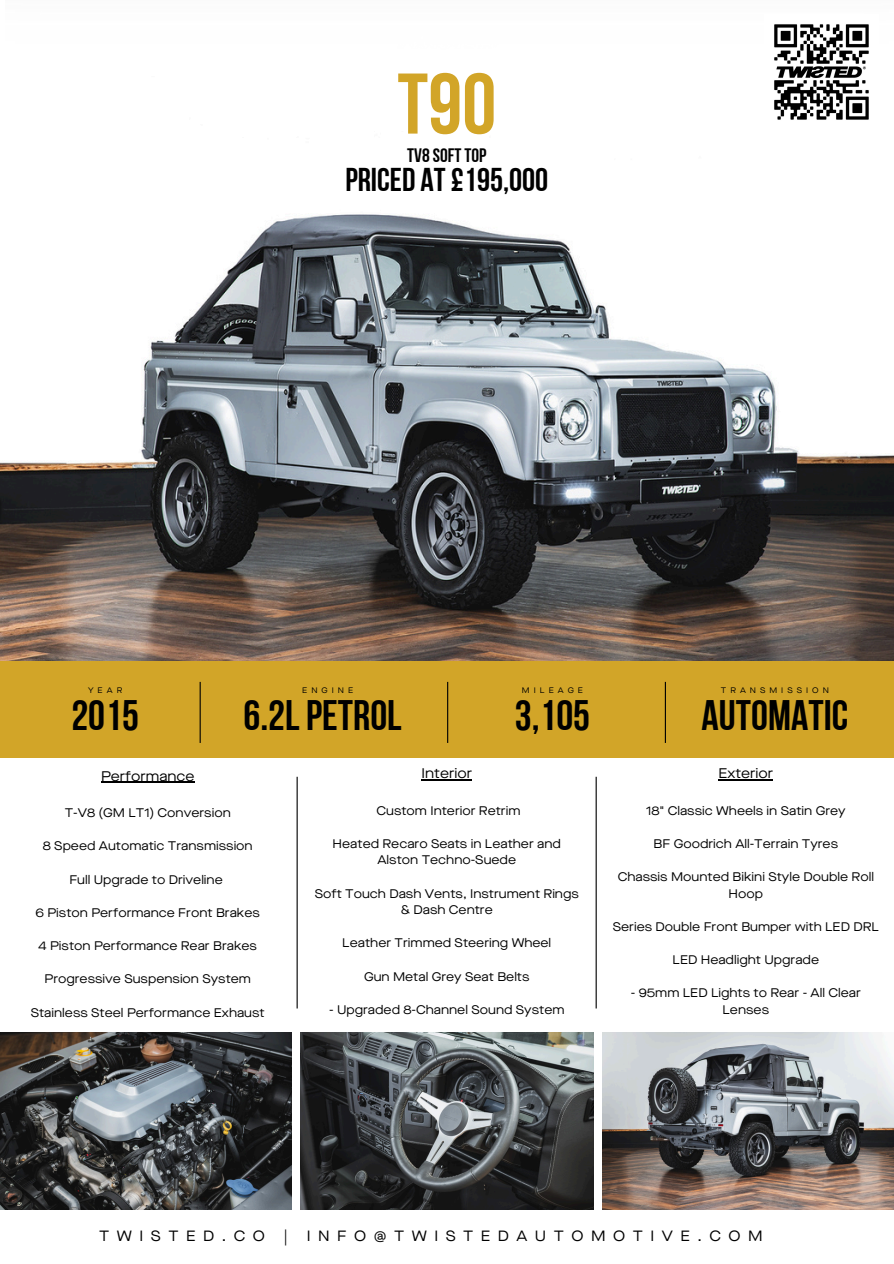
<style>
.page{position:relative;width:894px;height:1264px;background:#fff}
.page>*{position:absolute;margin:0;border:0;box-sizing:border-box;transform-origin:0 0}
.t1{font:85.8px "Bebas Neue Cyrillic";color:#d2a528}
.t2{font:42.6px "Bebas Neue Cyrillic";color:#000}
.t3{font:32.85px "Bebas Neue Cyrillic";color:#000}
.t4{font:19.35px "Bebas Neue Cyrillic";color:#000}
.t5{font:expanded 14.85px "Maison Neue";letter-spacing:.505em;color:#000}
.t6{font:expanded 13.95px "Maison Neue";color:#000}
.t7{font:expanded 12.45px/16.6px "Maison Neue";color:#000;text-align:center}
.t8{font:expanded 7.95px "Maison Neue";letter-spacing:.505em;color:#000}
</style>
<div class="page">
<img style="left:0;top:214px;width:893px;height:447px">
<img style="left:602px;top:1032px;width:291px;height:177px">
<img style="left:300px;top:1032px;width:293px;height:176px">
<img style="left:0;top:1032px;width:291px;height:176px">
<div style="left:0;top:661px;width:893px;height:97px;background:#d2a528"></div>
<hr style="left:199px;top:682px;width:2px;height:61px;background:#000">
<hr style="left:447px;top:682px;width:1px;height:61px;background:#000">
<hr style="left:664px;top:682px;width:1px;height:61px;background:#000">
<img style="left:774px;top:24px;width:95px;height:96px">
<hr style="left:101px;top:781px;width:93px;height:2px;background:#000">
<hr style="left:421px;top:779px;width:51px;height:1px;background:#000">
<hr style="left:718px;top:779px;width:55px;height:1px;background:#000">
<hr style="left:296px;top:776px;width:1px;height:232px;background:#000">
<hr style="left:595px;top:776px;width:1px;height:232px;background:#000">
<p class="t1" style="left:397px;top:69px;width:100px">T90</p>
<h3 class="t3" style="left:345px;top:166px;width:204px">PRICED AT£195,000</h3>
<p class="t4" style="left:407px;top:148px;width:81px">TV8SOFTTOP</p>
<p class="t8" style="left:88px;top:686px;width:36px">YEAR</p>
<p class="t2" style="left:71px;top:698px;width:69px">2015</p>
<p class="t8" style="left:302px;top:686px;width:53px">ENGINE</p>
<h1 class="t2" style="left:243px;top:698px;width:160px">6.2LPETROL</h1>
<p class="t8" style="left:522px;top:686px;width:63px">MILEAGE</p>
<h3 class="t2" style="left:514px;top:698px;width:77px">3,105</h3>
<h4 class="t8" style="left:720px;top:686px;width:110px">TRANSMISSION</h4>
<p class="t2" style="left:701px;top:698px;width:148px">AUTOMATIC</p>
<h2 class="t6" style="left:101px;top:768px;width:95px">Performance</h2>
<p class="t7" style="left:65px;top:805px;width:167px">T-V8 (GM LT1) Conversion</p>
<p class="t7" style="left:43px;top:838px;width:211px">8 Speed Automatic Transmission</p>
<h3 class="t7" style="left:69px;top:871px;width:155px">Full Upgrade to Driveline</h3>
<p class="t7" style="left:36px;top:904px;width:226px">6 Piston Performance Front Brakes</p>
<p class="t7" style="left:38px;top:938px;width:220px">4 Piston Performance Rear Brakes</p>
<h3 class="t7" style="left:44px;top:971px;width:208px">Progressive Suspension System</h3>
<h6 class="t7" style="left:31px;top:1004px;width:235px">Stainless Steel Performance Exhaust</h6>
<p class="t6" style="left:421px;top:765px;width:52px">Interior</p>
<p class="t7" style="left:376px;top:802px;width:145px">Custom Interior Retrim</p>
<p class="t7" style="left:332px;top:835px;width:230px">Heated Recaro Seats in Leather and<br>Alston Techno-Suede</p>
<p class="t7" style="left:314px;top:885px;width:265px">Soft Touch Dash Vents, Instrument Rings &amp; Dash Centre</p>
<p class="t7" style="left:342px;top:935px;width:210px">Leather Trimmed Steering Wheel</p>
<p class="t7" style="left:364px;top:968px;width:167px">Gun Metal Grey Seat Belts</p>
<p class="t7" style="left:329px;top:1001px;width:237px">- Upgraded 8-Channel Sound System</p>
<p class="t6" style="left:718px;top:765px;width:56px">Exterior</p>
<p class="t7" style="left:645px;top:802px;width:201px">18" Classic Wheels in Satin Grey</p>
<h6 class="t7" style="left:653px;top:835px;width:186px">BF Goodrich All-Terrain Tyres</h6>
<p class="t7" style="left:617px;top:869px;width:258px">Chassis Mounted Bikini Style Double Roll<br>Hoop</p>
<p class="t7" style="left:612px;top:918px;width:267px">Series Double Front Bumper with LED DRL</p>
<p class="t7" style="left:672px;top:952px;width:148px">LED Headlight Upgrade</p>
<p class="t7" style="left:630px;top:985px;width:231px">- 95mm LED Lights to Rear - All Clear<br>Lenses</p>
<p class="t5" style="left:99px;top:1227px;width:167px">TWISTED.CO</p>
<p class="t5" style="left:284px;top:1227px;width:5px">|</p>
<p class="t5" style="left:307px;top:1227px;width:457px">INFO@TWISTEDAUTOMOTIVE.COM</p>
</div>
